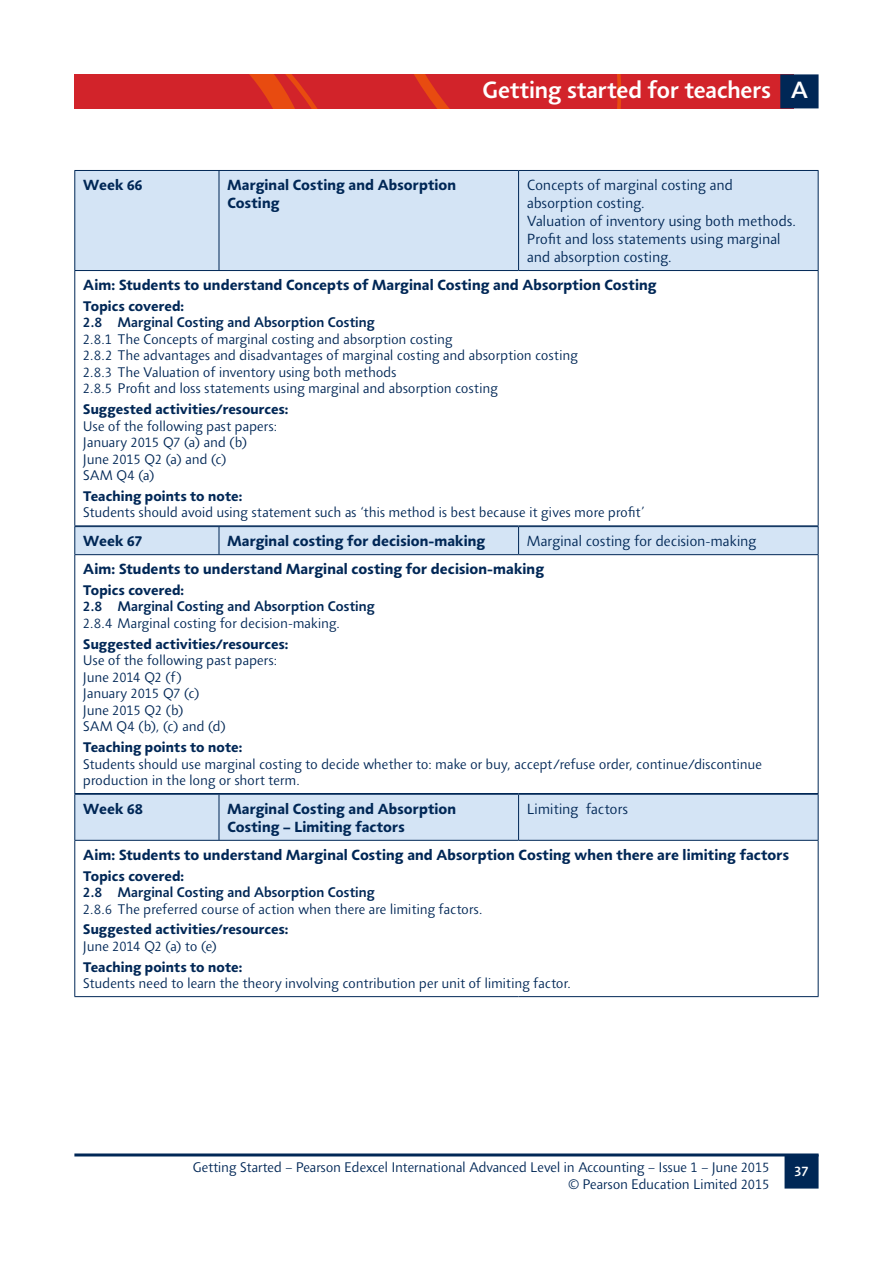
<style>
.page{position:relative;width:893px;height:1263px;background:#fff}
.page>*{position:absolute;margin:0;border:0;box-sizing:border-box;transform-origin:0 0}
.t1{font:500 24px "Agilita LT Pro";letter-spacing:-.005em;color:#fff}
.t2{font:700 15px/18px "Agilita LT Pro";letter-spacing:.01em;color:#002756}
.t3{font:300 15px/18px "Agilita LT Pro";letter-spacing:.005em;color:#002756}
.t4{font:300 14.25px/16.5px "Agilita LT Pro";letter-spacing:.005em;color:#002756}
.t5{font:700 14.25px "Agilita LT Pro";letter-spacing:.01em;color:#002756}
.t6{font:500 14.25px "Agilita LT Pro";letter-spacing:.005em;color:#002756}
.t7{font:500 14.25px "Agilita LT Pro";color:#fff}
</style>
<div class="page">
<svg style="left:74px;top:74px;width:745px;height:34px;background:#c8252a"></svg>
<svg style="left:784px;top:1156px;width:35px;height:32px"></svg>
<hr style="left:74px;top:1153px;width:745px;height:3px;background:#002756">
<div style="left:75px;top:171px;width:743px;height:99px;background:#d4e4f5"></div>
<hr style="left:818px;top:271px;width:1px;height:254px;background:#002756">
<hr style="left:74px;top:170px;width:145px;height:1px;background:#002756">
<hr style="left:74px;top:171px;width:1px;height:99px;background:#002756">
<hr style="left:219px;top:170px;width:300px;height:1px;background:#002756">
<hr style="left:219px;top:171px;width:1px;height:99px;background:#002756">
<hr style="left:519px;top:170px;width:299px;height:1px;background:#002756">
<hr style="left:518px;top:171px;width:1px;height:99px;background:#002756">
<hr style="left:818px;top:171px;width:1px;height:99px;background:#002756">
<hr style="left:74px;top:270px;width:145px;height:1px;background:#002756">
<hr style="left:74px;top:271px;width:1px;height:254px;background:#002756">
<hr style="left:219px;top:270px;width:300px;height:1px;background:#002756">
<hr style="left:519px;top:270px;width:299px;height:1px;background:#002756">
<hr style="left:74px;top:525px;width:145px;height:1px;background:#002756">
<hr style="left:219px;top:525px;width:300px;height:1px;background:#002756">
<hr style="left:519px;top:525px;width:299px;height:1px;background:#002756">
<hr style="left:818px;top:555px;width:1px;height:238px;background:#002756">
<hr style="left:74px;top:526px;width:145px;height:1px;background:#002756">
<hr style="left:219px;top:526px;width:300px;height:1px;background:#002756">
<hr style="left:519px;top:526px;width:299px;height:1px;background:#002756">
<div style="left:74px;top:527px;width:745px;height:28px;background:#d4e4f5"></div>
<hr style="left:74px;top:554px;width:145px;height:1px;background:#002756">
<hr style="left:74px;top:555px;width:1px;height:238px;background:#002756">
<hr style="left:219px;top:554px;width:300px;height:1px;background:#002756">
<hr style="left:519px;top:554px;width:299px;height:1px;background:#002756">
<hr style="left:74px;top:793px;width:145px;height:1px;background:#002756">
<hr style="left:219px;top:793px;width:300px;height:1px;background:#002756">
<hr style="left:519px;top:793px;width:299px;height:1px;background:#002756">
<div style="left:75px;top:795px;width:743px;height:45px;background:#d4e4f5"></div>
<hr style="left:818px;top:841px;width:1px;height:155px;background:#002756">
<hr style="left:74px;top:794px;width:145px;height:1px;background:#002756">
<hr style="left:74px;top:795px;width:1px;height:45px;background:#002756">
<hr style="left:219px;top:794px;width:300px;height:1px;background:#002756">
<hr style="left:219px;top:795px;width:1px;height:45px;background:#002756">
<hr style="left:519px;top:794px;width:299px;height:1px;background:#002756">
<hr style="left:518px;top:795px;width:1px;height:45px;background:#002756">
<hr style="left:818px;top:795px;width:1px;height:45px;background:#002756">
<hr style="left:74px;top:840px;width:145px;height:1px;background:#002756">
<hr style="left:74px;top:841px;width:1px;height:155px;background:#002756">
<hr style="left:219px;top:840px;width:300px;height:1px;background:#002756">
<hr style="left:519px;top:840px;width:299px;height:1px;background:#002756">
<hr style="left:74px;top:996px;width:145px;height:1px;background:#002756">
<hr style="left:219px;top:996px;width:300px;height:1px;background:#002756">
<hr style="left:519px;top:996px;width:299px;height:1px;background:#002756">
<h1 class="t1" style="left:482px;top:73px;width:327px">Getting started for teachers A</h1>
<p class="t2" style="left:83px;top:176px;width:61px">Week 66</p>
<p class="t2" style="left:227px;top:176px;width:230px">Marginal Costing and Absorption<br>Costing</p>
<p class="t3" style="left:527px;top:176px;width:271px">Concepts of marginal costing and absorption costing.<br>Valuation of inventory using both methods.<br>Profit and loss statements using marginal and absorption costing.</p>
<p class="t2" style="left:83px;top:276px;width:575px">Aim: Students to understand Concepts of Marginal Costing and Absorption Costing</p>
<p class="t5" style="left:83px;top:296px;width:102px">Topics covered:</p>
<p class="t6" style="left:83px;top:312px;width:293px">2.8 Marginal Costing and Absorption Costing</p>
<p class="t4" style="left:83px;top:331px;width:496px">2.8.1 The Concepts of marginal costing and absorption costing<br>2.8.2 The advantages and disadvantages of marginal costing and absorption costing 2.8.3 The Valuation of inventory using both methods<br>2.8.5 Profit and loss statements using marginal and absorption costing</p>
<p class="t5" style="left:83px;top:399px;width:207px">Suggested activities/resources:</p>
<p class="t4" style="left:83px;top:417px;width:196px">Use of the following past papers:<br>January 2015 Q7 (a) and (b)<br>June 2015 Q2 (a) and (c)<br>SAM Q4 (a)</p>
<p class="t5" style="left:83px;top:486px;width:161px">Teaching points to note:</p>
<p class="t4" style="left:83px;top:504px;width:563px">Students should avoid using statement such as ‘this method is best because it gives more profit’</p>
<p class="t2" style="left:83px;top:532px;width:60px">Week 67</p>
<p class="t2" style="left:227px;top:532px;width:259px">Marginal costing for decision-making</p>
<p class="t3" style="left:527px;top:532px;width:231px">Marginal costing for decision-making</p>
<p class="t2" style="left:83px;top:560px;width:462px">Aim: Students to understand Marginal costing for decision-making</p>
<p class="t5" style="left:83px;top:580px;width:102px">Topics covered:</p>
<p class="t6" style="left:83px;top:597px;width:293px">2.8 Marginal Costing and Absorption Costing</p>
<p class="t4" style="left:83px;top:615px;width:258px">2.8.4 Marginal costing for decision-making.</p>
<p class="t5" style="left:83px;top:633px;width:207px">Suggested activities/resources:</p>
<p class="t4" style="left:83px;top:652px;width:196px">Use of the following past papers:<br>June 2014 Q2 (f)<br>January 2015 Q7 (c)<br>June 2015 Q2 (b)<br>SAM Q4 (b), (c) and (d)</p>
<p class="t5" style="left:83px;top:737px;width:161px">Teaching points to note:</p>
<p class="t4" style="left:83px;top:755px;width:680px">Students should use marginal costing to decide whether to: make or buy, accept/refuse order, continue/discontinue production in the long or short term.</p>
<p class="t2" style="left:83px;top:800px;width:61px">Week 68</p>
<p class="t2" style="left:227px;top:800px;width:230px">Marginal Costing and Absorption<br>Costing – Limiting factors</p>
<p class="t3" style="left:527px;top:800px;width:103px">Limiting factors</p>
<p class="t2" style="left:83px;top:846px;width:707px">Aim: Students to understand Marginal Costing and Absorption Costing when there are limiting factors</p>
<p class="t5" style="left:83px;top:865px;width:102px">Topics covered:</p>
<p class="t6" style="left:83px;top:882px;width:293px">2.8 Marginal Costing and Absorption Costing</p>
<p class="t4" style="left:83px;top:900px;width:401px">2.8.6 The preferred course of action when there are limiting factors.</p>
<p class="t5" style="left:83px;top:919px;width:207px">Suggested activities/resources:</p>
<p class="t4" style="left:83px;top:938px;width:135px">June 2014 Q2 (a) to (e)</p>
<p class="t5" style="left:83px;top:956px;width:161px">Teaching points to note:</p>
<p class="t4" style="left:83px;top:975px;width:489px">Students need to learn the theory involving contribution per unit of limiting factor.</p>
<p class="t4" style="left:193px;top:1159px;width:578px">Getting Started – Pearson Edexcel International Advanced Level in Accounting – Issue 1 – June 2015</p>
<p class="t7" style="left:794px;top:1161px;width:16px">37</p>
<p class="t4" style="left:568px;top:1175px;width:203px">© Pearson Education Limited 2015</p>
</div>
